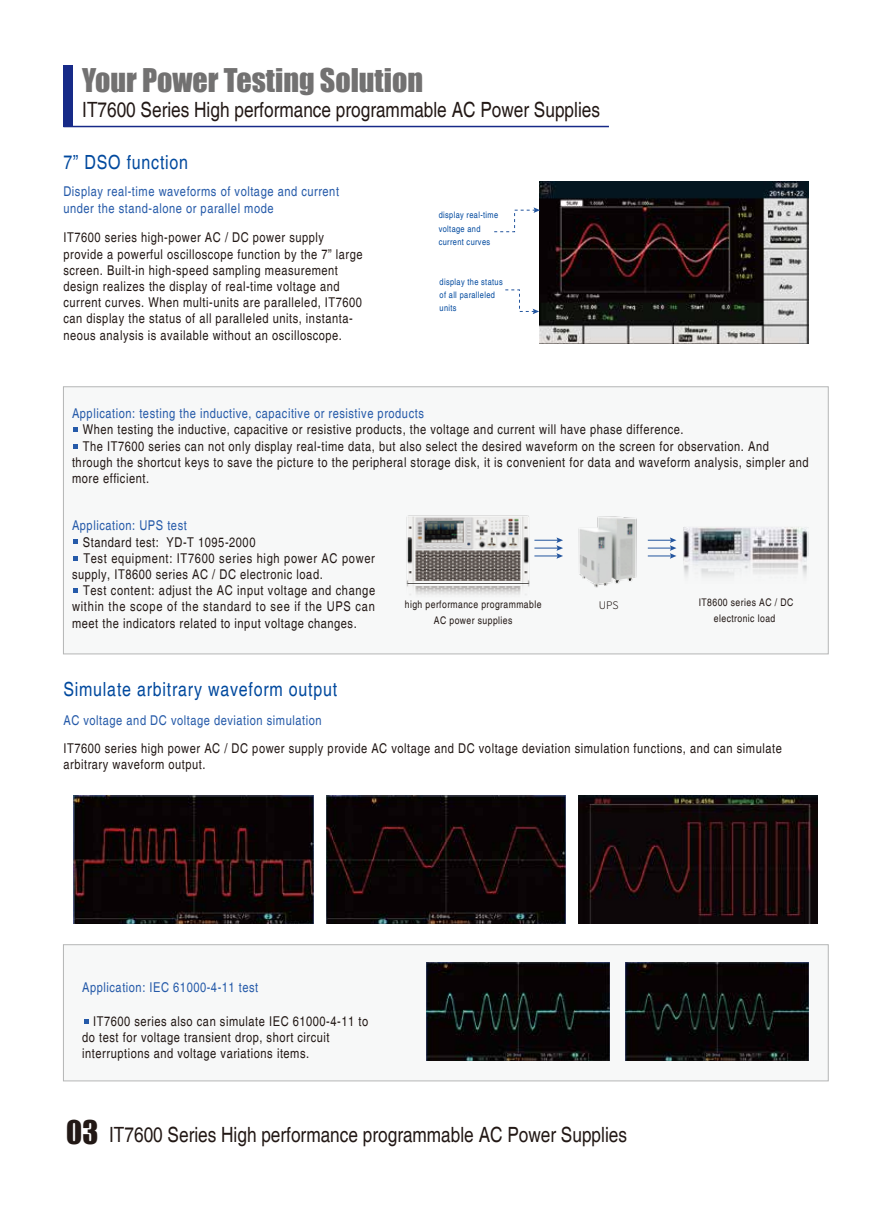
<style>
.page{position:relative;width:893px;height:1212px;background:#fff}
.page>*{position:absolute;margin:0;border:0;box-sizing:border-box;transform-origin:0 0}
.t1{font:30px "Impact";color:#727171}
.t2{font:condensed 21px "Helvetica";color:#221815}
.t3{font:condensed 19.5px "Helvetica";letter-spacing:.04em;color:#00499e}
.t4{font:condensed 13.5px/16.2px "Helvetica";letter-spacing:.04em;color:#221815}
.t5{font:condensed 13.5px/16.2px "Helvetica";letter-spacing:.04em;color:#255aa9}
.t6{font:condensed 10.5px/16.2px "Helvetica";letter-spacing:.04em;color:#221815;text-align:center}
.t7{font:300 10.5px "Source Han Sans CN";color:#221815}
.t8{font:condensed 9px/13.2px "Helvetica";letter-spacing:.04em;color:#00499e}
.s1{font-family:"Impact";font-stretch:normal;font-size:30px}
</style>
<div class="page">
<div style="left:63px;top:65px;width:10px;height:62px;background:#172a88"></div>
<hr style="left:63px;top:126px;width:546px;height:1px;background:#172a88">
<div style="left:63px;top:386px;width:765px;height:268px;background:#f7f8f8;border:1px solid #b5b6b6"></div>
<img style="left:578px;top:516px;width:59px;height:72px">
<img style="left:406px;top:515px;width:124px;height:80px">
<img style="left:683px;top:527px;width:125px;height:49px">
<svg style="left:534px;top:537px;width:29px;height:22px"></svg>
<svg style="left:648px;top:537px;width:28px;height:22px"></svg>
<div style="left:63px;top:944px;width:765px;height:137px;background:#f7f8f8;border:1px solid #b5b6b6"></div>
<img style="left:426px;top:962px;width:184px;height:98px">
<img style="left:625px;top:962px;width:184px;height:98px">
<img style="left:74px;top:796px;width:239px;height:128px">
<img style="left:326px;top:795px;width:239px;height:128px">
<img style="left:579px;top:795px;width:239px;height:128px">
<img style="left:539px;top:182px;width:269px;height:161px">
<svg style="left:494px;top:207px;width:46px;height:25px"></svg>
<svg style="left:505px;top:289px;width:34px;height:25px"></svg>
<svg style="left:73px;top:427px;width:5px;height:4px"></svg>
<svg style="left:73px;top:444px;width:5px;height:5px"></svg>
<svg style="left:73px;top:540px;width:5px;height:4px"></svg>
<svg style="left:73px;top:556px;width:5px;height:4px"></svg>
<svg style="left:73px;top:588px;width:5px;height:4px"></svg>
<svg style="left:84px;top:1019px;width:4px;height:4px"></svg>
<p class="t1" style="left:82px;top:57px;width:342px">Your Power Testing Solution</p>
<p class="t2" style="left:82px;top:97px;width:519px">IT7600 Series High performance programmable AC Power Supplies</p>
<p class="t3" style="left:63px;top:150px;width:126px">7” DSO function</p>
<p class="t5" style="left:63px;top:184px;width:277px">Display real-time waveforms of voltage and current under the stand-alone or parallel mode</p>
<p class="t4" style="left:63px;top:230px;width:301px">IT7600 series high-power AC / DC power supply provide a powerful oscilloscope function by the 7” large screen. Built-in high-speed sampling measurement design realizes the display of real-time voltage and current curves. When multi-units are paralleled, IT7600 can display the status of all paralleled units, instanta&shy;neous analysis is available without an oscilloscope.</p>
<p class="t8" style="left:439px;top:209px;width:61px">display real-time voltage and current curves</p>
<p class="t8" style="left:440px;top:275px;width:65px">display the status of all paralleled units</p>
<p class="t5" style="left:72px;top:405px;width:353px">Application: testing the inductive, capacitive or resistive products</p>
<p class="t4" style="left:83px;top:422px;width:602px">When testing the inductive, capacitive or resistive products, the voltage and current will have phase difference.</p>
<p class="t4" style="left:83px;top:438px;width:687px">The IT7600 series can not only display real-time data, but also select the desired waveform on the screen for observation. And</p>
<p class="t4" style="left:72px;top:454px;width:738px">through the shortcut keys to save the picture to the peripheral storage disk, it is convenient for data and waveform analysis, simpler and</p>
<p class="t4" style="left:72px;top:470px;width:79px">more efficient.</p>
<p class="t5" style="left:72px;top:518px;width:116px">Application: UPS test</p>
<p class="t4" style="left:83px;top:534px;width:174px">Standard test: YD-T 1095-2000</p>
<p class="t4" style="left:83px;top:550px;width:293px">Test equipment: IT7600 series high power AC power</p>
<p class="t4" style="left:72px;top:566px;width:252px">supply, IT8600 series AC / DC electronic load.</p>
<p class="t4" style="left:83px;top:582px;width:294px">Test content: adjust the AC input voltage and change</p>
<p class="t4" style="left:72px;top:599px;width:304px">within the scope of the standard to see if the UPS can</p>
<p class="t4" style="left:72px;top:615px;width:286px">meet the indicators related to input voltage changes.</p>
<p class="t6" style="left:405px;top:596px;width:138px">high performance programmable<br>AC power supplies</p>
<p class="t7" style="left:599px;top:599px;width:21px">UPS</p>
<p class="t6" style="left:699px;top:594px;width:96px">IT8600 series AC / DC electronic load</p>
<p class="t3" style="left:63px;top:677px;width:275px">Simulate arbitrary waveform output</p>
<p class="t5" style="left:63px;top:712px;width:260px">AC voltage and DC voltage deviation simulation</p>
<p class="t4" style="left:63px;top:740px;width:720px">IT7600 series high power AC / DC power supply provide AC voltage and DC voltage deviation simulation functions, and can simulate arbitrary waveform output.</p>
<p class="t5" style="left:82px;top:979px;width:178px">Application: IEC 61000-4-11 test</p>
<p class="t4" style="left:82px;top:1013px;width:287px;text-indent:11px">IT7600 series also can simulate IEC 61000-4-11 to do test for voltage transient drop, short circuit interruptions and voltage variations items.</p>
<p class="t2" style="left:66px;top:1122px;width:562px"><span class="s1">03</span> IT7600 Series High performance programmable AC Power Supplies</p>
</div>
